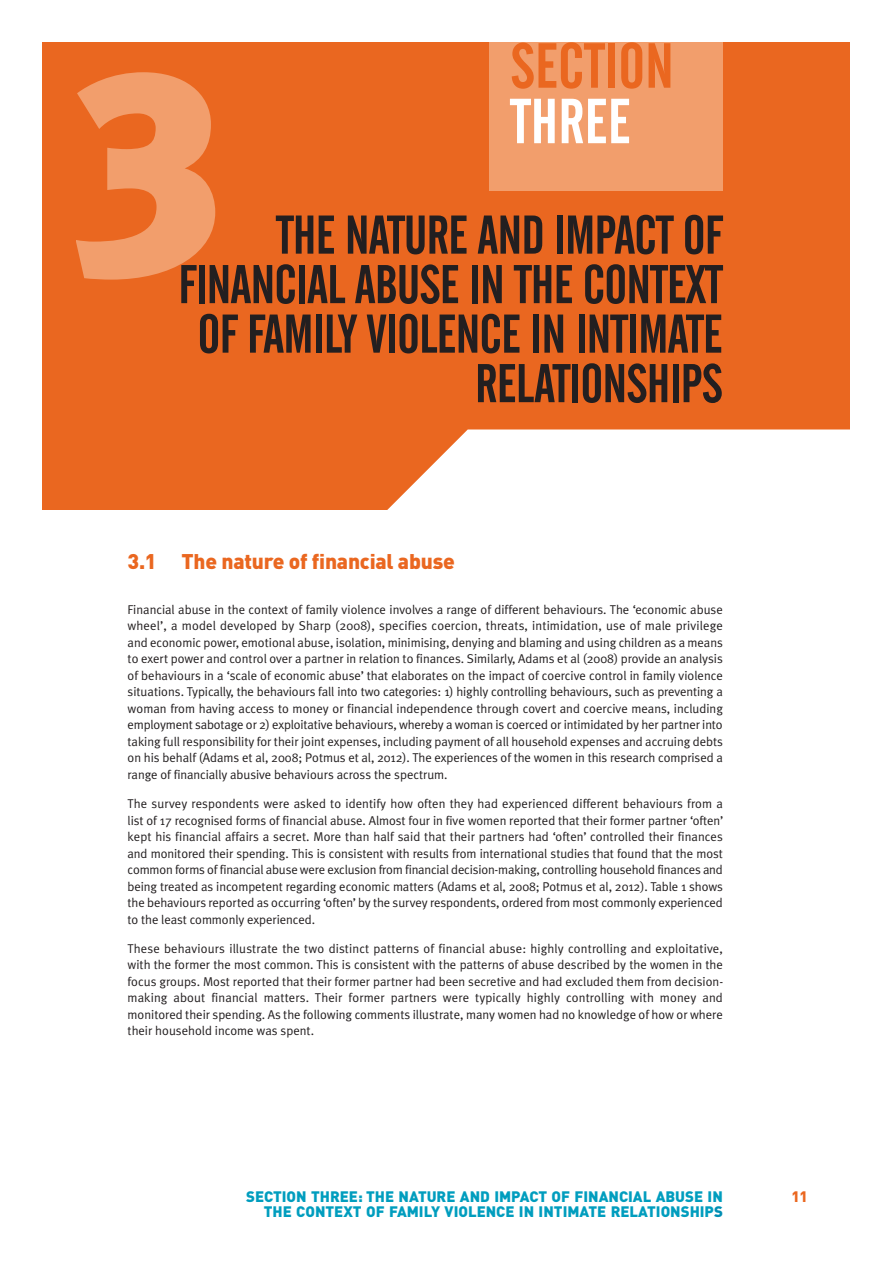
<style>
.page{position:relative;width:893px;height:1263px;background:#fff}
.page>*{position:absolute;margin:0;border:0;box-sizing:border-box;transform-origin:0 0}
.t1{font:63px "Alternate Gothic No 2 BT";color:#ea6720}
.t2{font:63px "Alternate Gothic No 2 BT";color:#fff}
.t3{font:54px/49.5px "Alternate Gothic No 2 BT";letter-spacing:-.015em;color:#231f20;text-align:right}
.t4{font:900 21px "DIN";letter-spacing:-.01em;color:#ea6720}
.t5{font:900 15px "DIN";color:#009dbe}
.t6{font:900 15px "DIN";color:#ea6720}
.t7{font:12.75px/16.5px "Meta Plus Normal";letter-spacing:-.005em;color:#231f20;text-align:justify}
.s1{color:#008eb3}
</style>
<div class="page">
<div style="left:43px;top:43px;width:807px;height:467px;background:#ea6720"></div>
<svg style="left:387px;top:429px;width:463px;height:81px;background:#fdf1ea"></svg>
<div style="left:489px;top:43px;width:234px;height:148px;background:#f29e6c"></div>
<svg style="left:76px;top:72px;width:139px;height:208px"></svg>
<h1 class="t1" style="left:510px;top:43px;width:165px">SECTION</h1>
<h1 class="t2" style="left:510px;top:99px;width:122px">THREE</h1>
<h2 class="t3" style="left:178px;top:215px;width:546px">THE NATURE AND IMPACT OF<br>FINANCIAL ABUSE IN THE CONTEXT<br>OF FAMILY VIOLENCE IN INTIMATE<br>RELATIONSHIPS</h2>
<h3 class="t4" style="left:128px;top:554px;width:329px">3.1 The nature of financial abuse</h3>
<p class="t7" style="left:128px;top:602px;width:597px">Financial abuse in the context of family violence involves a range of different behaviours. The ‘economic abuse wheel’, a model developed by Sharp (2008), specifies coercion, threats, intimidation, use of male privilege and economic power, emotional abuse, isolation, minimising, denying and blaming and using children as a means to exert power and control over a partner in relation to finances. Similarly, Adams et al (2008) provide an analysis of behaviours in a ‘scale of economic abuse’ that elaborates on the impact of coercive control in family violence situations. Typically, the behaviours fall into two categories: 1) highly controlling behaviours, such as preventing a woman from having access to money or financial independence through covert and coercive means, including employment sabotage or 2) exploitative behaviours, whereby a woman is coerced or intimidated by her partner into taking full responsibility for their joint expenses, including payment of all household expenses and accruing debts on his behalf (Adams et al, 2008; Potmus et al, 2012). The experiences of the women in this research comprised a range of financially abusive behaviours across the spectrum.</p>
<p class="t7" style="left:128px;top:796px;width:597px">The survey respondents were asked to identify how often they had experienced different behaviours from a list of 17 recognised forms of financial abuse. Almost four in five women reported that their former partner ‘often’ kept his financial affairs a secret. More than half said that their partners had ‘often’ controlled their finances and monitored their spending. This is consistent with results from international studies that found that the most common forms of financial abuse were exclusion from financial decision-making, controlling household finances and being treated as incompetent regarding economic matters (Adams et al, 2008; Potmus et al, 2012). Table 1 shows the behaviours reported as occurring ‘often’ by the survey respondents, ordered from most commonly experienced to the least commonly experienced.</p>
<p class="t7" style="left:128px;top:941px;width:597px">These behaviours illustrate the two distinct patterns of financial abuse: highly controlling and exploitative, with the former the most common. This is consistent with the patterns of abuse described by the women in the focus groups. Most reported that their former partner had been secretive and had excluded them from decision&shy;making about financial matters. Their former partners were typically highly controlling with money and monitored their spending. As the following comments illustrate, many women had no knowledge of how or where their household income was spent.</p>
<p class="t5" style="left:246px;top:1191px;width:478px">SECTION THREE: THE NATURE AND IMPACT OF FINANCIAL ABUSE IN</p>
<p class="t6" style="left:791px;top:1191px;width:18px">11</p>
<p class="t5" style="left:264px;top:1206px;width:461px">THE CONTEXT OF FAMILY VIOLENCE IN INTIMATE RELATIONSHIP<span class="s1">S</span></p>
</div>
